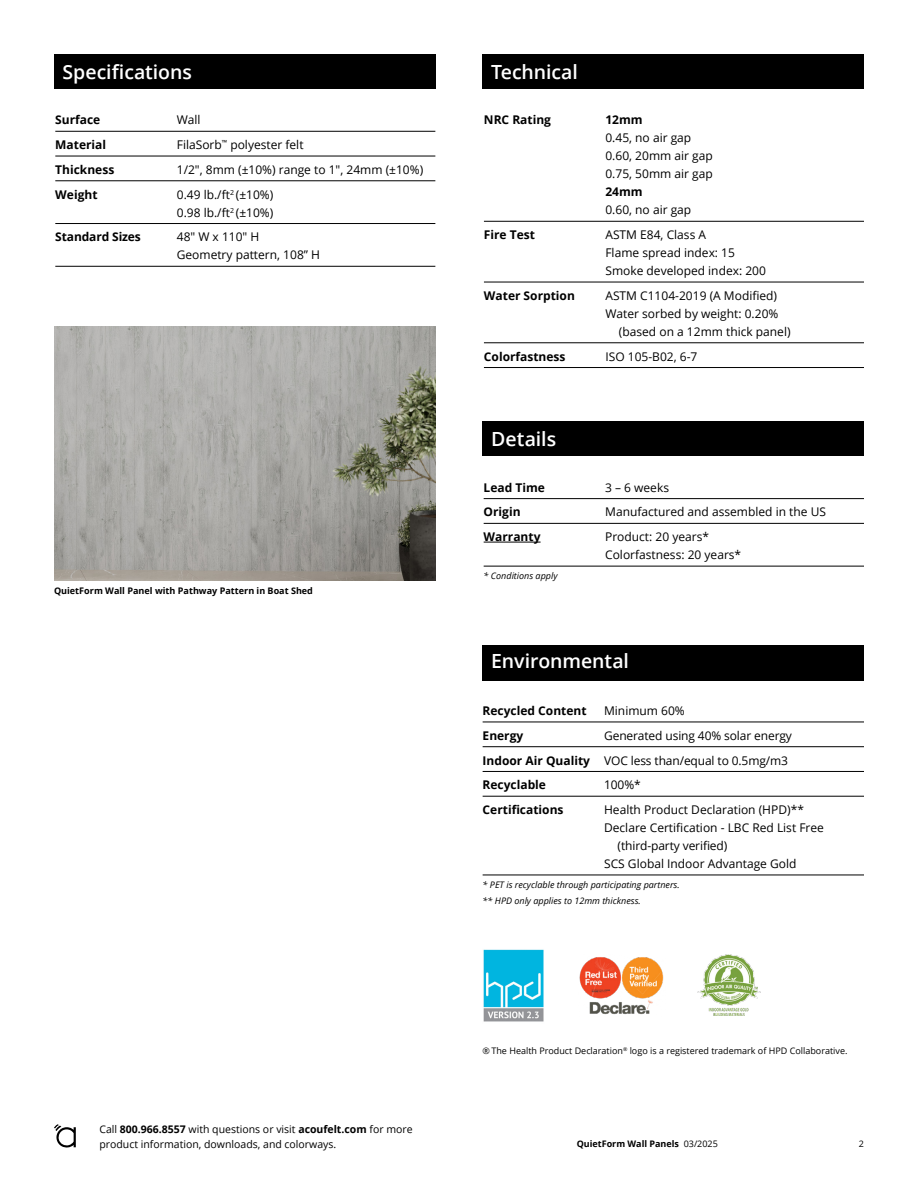
<style>
.page{position:relative;width:918px;height:1188px;background:#fff}
.page>*{position:absolute;margin:0;border:0;box-sizing:border-box;transform-origin:0 0}
.t1{font:600 19.5px "Open Sans";letter-spacing:-.005em;color:#fff}
.t2{font:12px/18px "Open Sans";color:#000}
.t3{font:700 12px "Open Sans";color:#000}
.t4{font:10.5px/15px "Open Sans";color:#000}
.t5{font:700 9.15px "Open Sans";color:#000}
.t6{font:italic 9px/15.8px "Open Sans";color:#000}
.t7{font:9px "Open Sans";color:#000}
.t8{font:700 9px "Open Sans";color:#000}
.s1{font-size:9px}
.s2{font-weight:700}
.s3{font-weight:400}
</style>
<div class="page">
<svg style="left:54px;top:1124px;width:22px;height:24px"></svg>
<div style="left:54px;top:54px;width:381px;height:34px;background:#000"></div>
<hr style="left:55px;top:131px;width:380px;height:1px;background:#000">
<hr style="left:55px;top:156px;width:380px;height:1px;background:#000">
<hr style="left:55px;top:181px;width:380px;height:1px;background:#000">
<hr style="left:55px;top:223px;width:380px;height:1px;background:#000">
<hr style="left:55px;top:266px;width:380px;height:1px;background:#000">
<div style="left:483px;top:54px;width:381px;height:34px;background:#000"></div>
<hr style="left:484px;top:221px;width:380px;height:1px;background:#000">
<hr style="left:484px;top:282px;width:380px;height:1px;background:#000">
<hr style="left:484px;top:343px;width:380px;height:1px;background:#000">
<hr style="left:484px;top:367px;width:380px;height:1px;background:#000">
<img style="left:54px;top:327px;width:381px;height:254px">
<div style="left:483px;top:421px;width:381px;height:35px;background:#000"></div>
<hr style="left:484px;top:498px;width:380px;height:1px;background:#000">
<hr style="left:484px;top:523px;width:380px;height:1px;background:#000">
<hr style="left:484px;top:542px;width:57px;height:1px;background:#000">
<hr style="left:484px;top:566px;width:380px;height:1px;background:#000">
<div style="left:483px;top:645px;width:381px;height:35px;background:#000"></div>
<hr style="left:483px;top:722px;width:381px;height:1px;background:#000">
<hr style="left:483px;top:746px;width:381px;height:1px;background:#000">
<hr style="left:483px;top:771px;width:381px;height:1px;background:#000">
<hr style="left:483px;top:796px;width:381px;height:1px;background:#000">
<hr style="left:483px;top:875px;width:381px;height:1px;background:#000">
<img style="left:579px;top:957px;width:85px;height:58px">
<img style="left:698px;top:954px;width:62px;height:61px">
<img style="left:483px;top:949px;width:61px;height:73px">
<h1 class="t1" style="left:63px;top:58px;width:131px">Specifications</h1>
<p class="t3" style="left:55px;top:112px;width:47px">Surface</p>
<p class="t2" style="left:177px;top:111px;width:25px">Wall</p>
<p class="t3" style="left:55px;top:136px;width:52px">Material</p>
<p class="t2" style="left:177px;top:135px;width:128px">FilaSorb<sup>™</sup> polyester felt</p>
<p class="t3" style="left:55px;top:161px;width:61px">Thickness</p>
<p class="t2" style="left:177px;top:160px;width:248px">1/2", 8mm (±10%) range to 1", 24mm (±10%)</p>
<p class="t3" style="left:55px;top:186px;width:44px">Weight</p>
<p class="t2" style="left:177px;top:185px;width:98px">0.49 lb./ft<sup>2</sup> (±10%)<br>0.98 lb./ft<sup>2</sup> (±10%)</p>
<p class="t3" style="left:55px;top:229px;width:87px">Standard Sizes</p>
<p class="t2" style="left:177px;top:228px;width:145px">48″ W x 110″ H<br>Geometry pattern, 108” H</p>
<p class="t5" style="left:54px;top:585px;width:260px">QuietForm Wall Panel with Pathway Pattern <span class="s1">in Boa</span>t S<span class="s1">hed</span></p>
<p class="t4" style="left:99px;top:1121px;width:315px">Call <span class="s2">800.966.8557</span> with questions or visit <span class="s2">acoufelt.com</span> for more product information, downloads, and colorways.</p>
<h1 class="t1" style="left:491px;top:58px;width:88px">Technical</h1>
<p class="t3" style="left:484px;top:112px;width:69px">NRC Rating</p>
<p class="t3" style="left:605px;top:112px;width:39px">12mm</p>
<p class="t2" style="left:605px;top:129px;width:109px">0.45, no air gap<br>0.60, 20mm air gap<br>0.75, 50mm air gap</p>
<p class="t3" style="left:605px;top:184px;width:39px">24mm</p>
<p class="t2" style="left:605px;top:201px;width:87px">0.60, no air gap</p>
<p class="t3" style="left:484px;top:226px;width:53px">Fire Test</p>
<p class="t2" style="left:605px;top:225px;width:162px">ASTM E84, Class A<br>Flame spread index: 15<br>Smoke developed index: 200</p>
<p class="t3" style="left:484px;top:287px;width:92px">Water Sorption</p>
<p class="t2" style="left:605px;top:286px;width:173px">ASTM C1104-2019 (A Modified)</p>
<p class="t2" style="left:605px;top:304px;width:174px">Water sorbed by weight: 0.20%</p>
<p class="t2" style="left:619px;top:322px;width:173px">(based on a 12mm thick panel)</p>
<p class="t3" style="left:484px;top:348px;width:83px">Colorfastness</p>
<p class="t2" style="left:605px;top:347px;width:94px">ISO 105-B02, 6-7</p>
<h1 class="t1" style="left:491px;top:426px;width:66px">Details</h1>
<p class="t3" style="left:484px;top:479px;width:63px">Lead Time</p>
<p class="t2" style="left:605px;top:478px;width:65px">3 – 6 weeks</p>
<p class="t3" style="left:484px;top:504px;width:38px">Origin</p>
<p class="t2" style="left:605px;top:503px;width:222px">Manufactured and assembled in the US</p>
<p class="t3" style="left:484px;top:528px;width:58px">Warranty</p>
<p class="t2" style="left:605px;top:528px;width:138px">Product: 20 years*<br>Colorfastness: 20 years*</p>
<p class="t6" style="left:484px;top:568px;width:75px">* Conditions apply</p>
<h1 class="t1" style="left:491px;top:648px;width:139px">Environmental</h1>
<p class="t3" style="left:483px;top:702px;width:105px">Recycled Content</p>
<p class="t2" style="left:604px;top:701px;width:82px">Minimum 60%</p>
<p class="t3" style="left:483px;top:727px;width:42px">Energy</p>
<p class="t2" style="left:483px;top:723px;width:311px;line-height:24.8px;text-indent:122px">Generated using 40% solar energy<br><span class="s2">Indoor Air Quality</span> VOC less than/equal to 0.5mg/m3<br><span class="s2">Recyclable</span></p>
<p class="t2" style="left:604px;top:776px;width:38px">100%*</p>
<p class="t3" style="left:483px;top:801px;width:82px">Certifications</p>
<p class="t2" style="left:604px;top:800px;width:201px">Health Product Declaration (HPD)**</p>
<p class="t2" style="left:604px;top:818px;width:221px">Declare Certification - LBC Red List Free</p>
<p class="t2" style="left:618px;top:836px;width:111px">(third-party verified)</p>
<p class="t2" style="left:604px;top:854px;width:194px">SCS Global Indoor Advantage Gold</p>
<p class="t6" style="left:483px;top:877px;width:199px">* PET is recyclable through participating partners. ** HPD only applies to 12mm thickness.</p>
<p class="t7" style="left:483px;top:1045px;width:366px">® The Health Product Declaration<sup>®</sup> logo is a registered trademark of HPD Collaborative.</p>
<p class="t8" style="left:577px;top:1138px;width:143px">QuietForm Wall Panels <span class="s3">03/2025</span></p>
<p class="t7" style="left:859px;top:1138px;width:7px">2</p>
</div>
